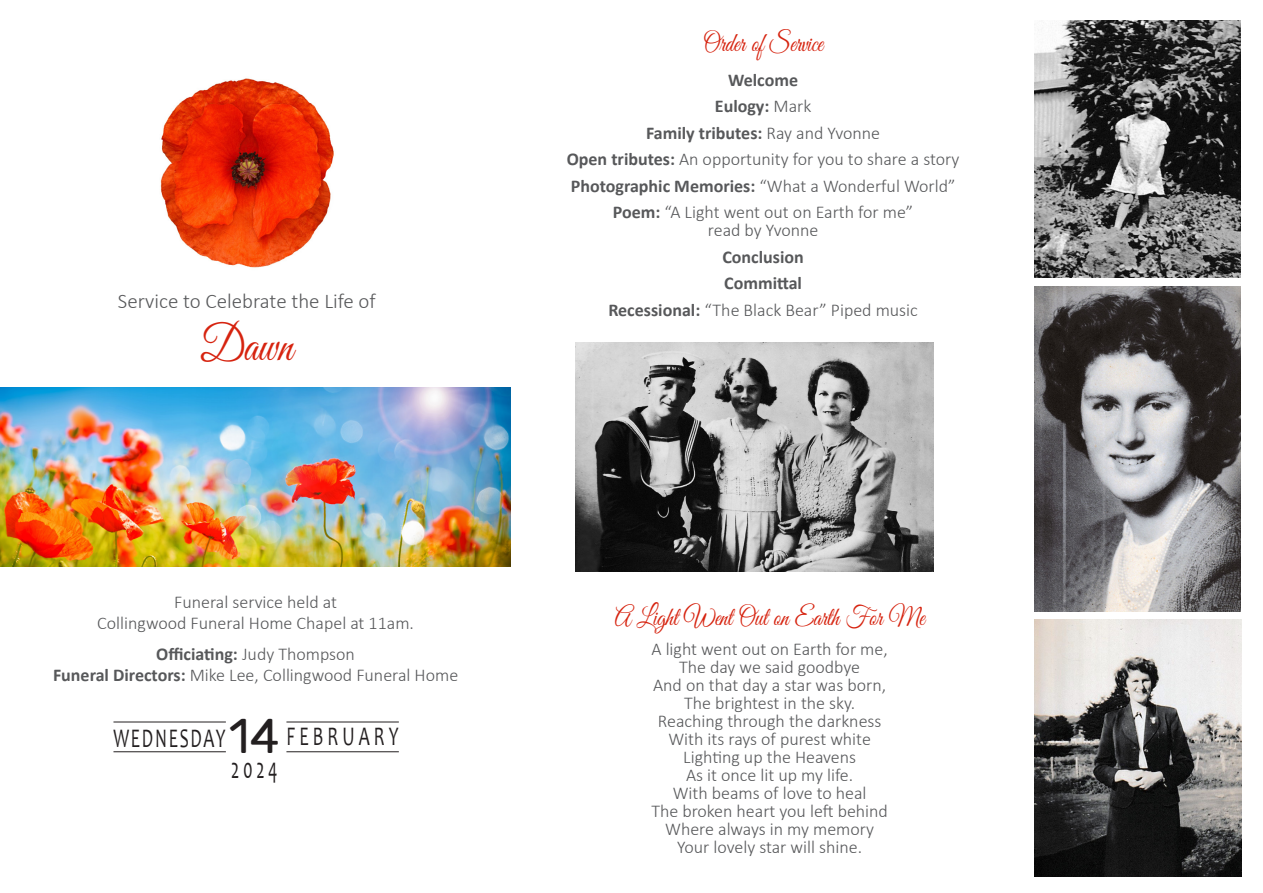
<style>
.page{position:relative;width:1263px;height:893px;background:#fff}
.page>*{position:absolute;margin:0;border:0;box-sizing:border-box;transform-origin:0 0}
.t1{font:50.1px "Great Vibes";color:#d6230f;scale:.84 1}
.t2{font:48.6px "Rubik";color:#231f20}
.t3{font:29.7px "Candara";color:#231f20;scale:.59 1}
.t4{font:27px "Great Vibes";color:#d6230f;scale:.84 1}
.t5{font:27px "Candara";letter-spacing:.095em;color:#231f20;scale:.66 1}
.t6{font:27px "Candara";letter-spacing:.235em;color:#231f20;scale:.66 1}
.t7{font:300 21px "Calibri";color:#57585a}
.t8{font:300 18px/18px "Calibri";color:#57585a;text-align:center}
.t9{font:700 18px "Calibri";color:#57585a}
.s1{font-weight:300}
.s2{font-weight:700}
</style>
<div class="page">
<img style="left:160px;top:78px;width:174px;height:190px">
<hr style="left:286px;top:722px;width:113px;height:1px;background:#231f20">
<hr style="left:113px;top:722px;width:113px;height:1px;background:#231f20">
<hr style="left:286px;top:751px;width:113px;height:1px;background:#231f20">
<hr style="left:113px;top:751px;width:113px;height:1px;background:#231f20">
<img style="left:1034px;top:20px;width:207px;height:257px">
<img style="left:575px;top:342px;width:359px;height:229px">
<img style="left:1034px;top:619px;width:207px;height:257px">
<img style="left:1034px;top:286px;width:207px;height:325px">
<img style="left:0;top:388px;width:511px;height:179px">
<p class="t7" style="left:118px;top:288px;width:259px">Service to Celebrate the Life of</p>
<p class="t1" style="left:201px;top:317px;width:111px">Dawn</p>
<p class="t8" style="left:97px;top:591px;width:318px;line-height:21.6px">Funeral service held at<br>Collingwood Funeral Home Chapel at 11am.</p>
<p class="t9" style="left:156px;top:641px;width:200px">Officiating: <span class="s1">Judy Thompson</span></p>
<p class="t8" style="left:53px;top:666px;width:407px"><span class="s2">Funeral Directors:</span> Mike Lee, Collingwood Funeral Home</p>
<p class="t2" style="left:229px;top:709px;width:52px">14</p>
<p class="t5" style="left:113px;top:721px;width:171px">WEDNESDAY</p>
<p class="t6" style="left:286px;top:719px;width:172px">FEBRUARY</p>
<p class="t3" style="left:231px;top:750px;width:80px">2024</p>
<p class="t4" style="left:703px;top:28px;width:144px">Order of Service</p>
<p class="t9" style="left:728px;top:67px;width:71px">Welcome</p>
<p class="t9" style="left:715px;top:94px;width:98px">Eulogy: <span class="s1">Mark</span></p>
<p class="t9" style="left:646px;top:120px;width:235px">Family tributes: <span class="s1">Ray and Yvonne</span></p>
<p class="t8" style="left:567px;top:150px;width:394px"><span class="s2">Open tributes:</span> An opportunity for you to share a story</p>
<p class="t9" style="left:571px;top:173px;width:386px">Photographic Memories: <span class="s1">“What a Wonderful World”</span></p>
<p class="t8" style="left:613px;top:203px;width:302px"><span class="s2">Poem:</span> “A Light went out on Earth for me” read by Yvonne</p>
<p class="t9" style="left:722px;top:244px;width:83px">Conclusion</p>
<p class="t9" style="left:724px;top:271px;width:79px">Committal</p>
<p class="t8" style="left:608px;top:301px;width:311px"><span class="s2">Recessional:</span> “The Black Bear” Piped music</p>
<p class="t4" style="left:615px;top:601px;width:371px">A Light Went Out on Earth For Me</p>
<p class="t8" style="left:651px;top:640px;width:238px">A light went out on Earth for me,</p>
<p class="t8" style="left:679px;top:658px;width:183px">The day we said goodbye</p>
<p class="t8" style="left:653px;top:676px;width:235px">And on that day a star was born,</p>
<p class="t8" style="left:684px;top:694px;width:173px">The brightest in the sky.</p>
<p class="t8" style="left:658px;top:712px;width:225px">Reaching through the darkness</p>
<p class="t8" style="left:668px;top:730px;width:204px">With its rays of purest white</p>
<p class="t8" style="left:683px;top:748px;width:174px">Lighting up the Heavens</p>
<p class="t8" style="left:686px;top:766px;width:169px">As it once lit up my life.</p>
<p class="t8" style="left:673px;top:784px;width:195px">With beams of love to heal</p>
<p class="t8" style="left:651px;top:802px;width:238px">The broken heart you left behind</p>
<p class="t8" style="left:665px;top:820px;width:210px">Where always in my memory</p>
<p class="t8" style="left:677px;top:838px;width:186px">Your lovely star will shine.</p>
</div>
